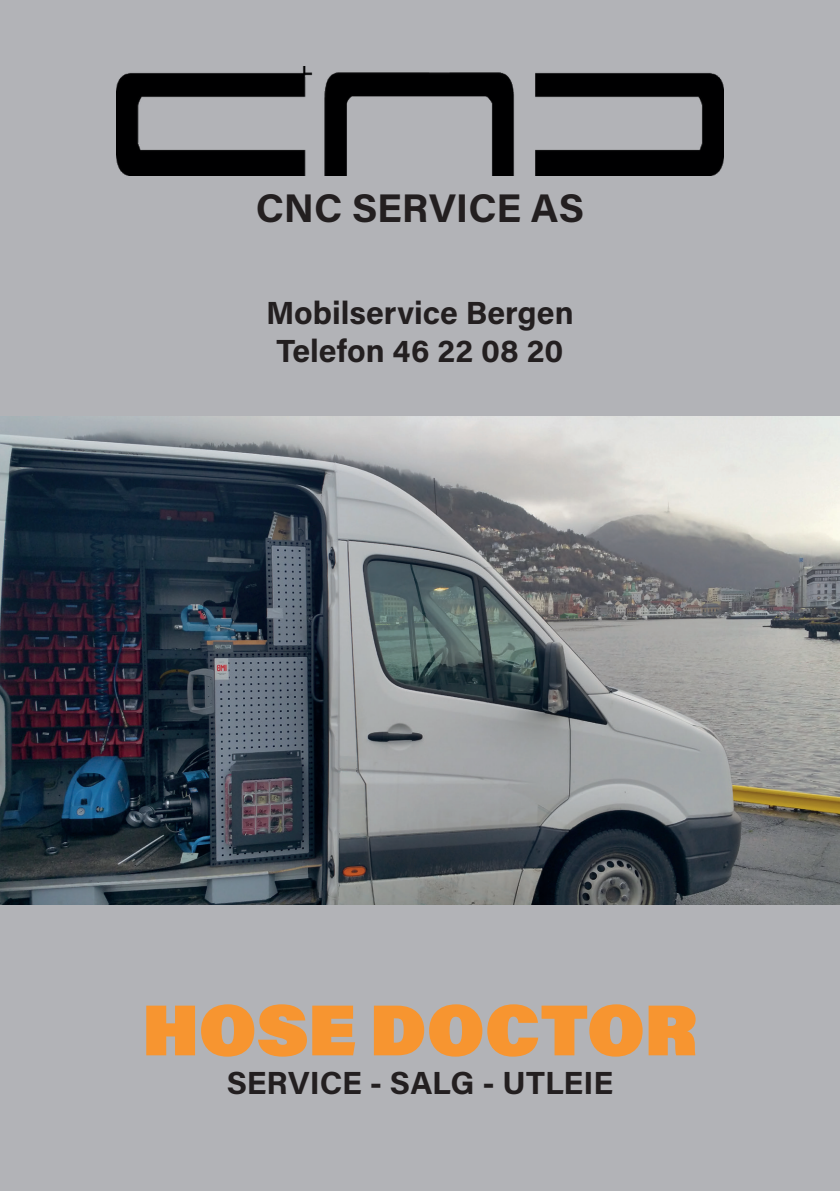
<style>
.page{position:relative;width:840px;height:1191px;background:#fff}
.page>*{position:absolute;margin:0;border:0;box-sizing:border-box;transform-origin:0 0}
.t1{font:900 72px "Acumin Pro";letter-spacing:.005em;color:#f79530}
.t2{font:700 40px "Acumin Pro";color:#231f20}
.t3{font:700 32px/38.4px "Acumin Pro";color:#231f20;text-align:center}
</style>
<div class="page">
<div style="left:0;top:0;width:839px;height:1191px;background:#b2b3b7"></div>
<img style="left:0;top:416px;width:839px;height:488px">
<img style="left:116px;top:66px;width:607px;height:109px">
<p class="t2" style="left:256px;top:180px;width:329px">CNC SERVICE AS</p>
<p class="t3" style="left:266px;top:292px;width:309px">Mobilservice Bergen<br>Telefon 46 22 08 20</p>
<h1 class="t1" style="left:142px;top:978px;width:556px">HOSE DOCTOR</h1>
<p class="t3" style="left:227px;top:1062px;width:387px">SERVICE - SALG - UTLEIE</p>
</div>
